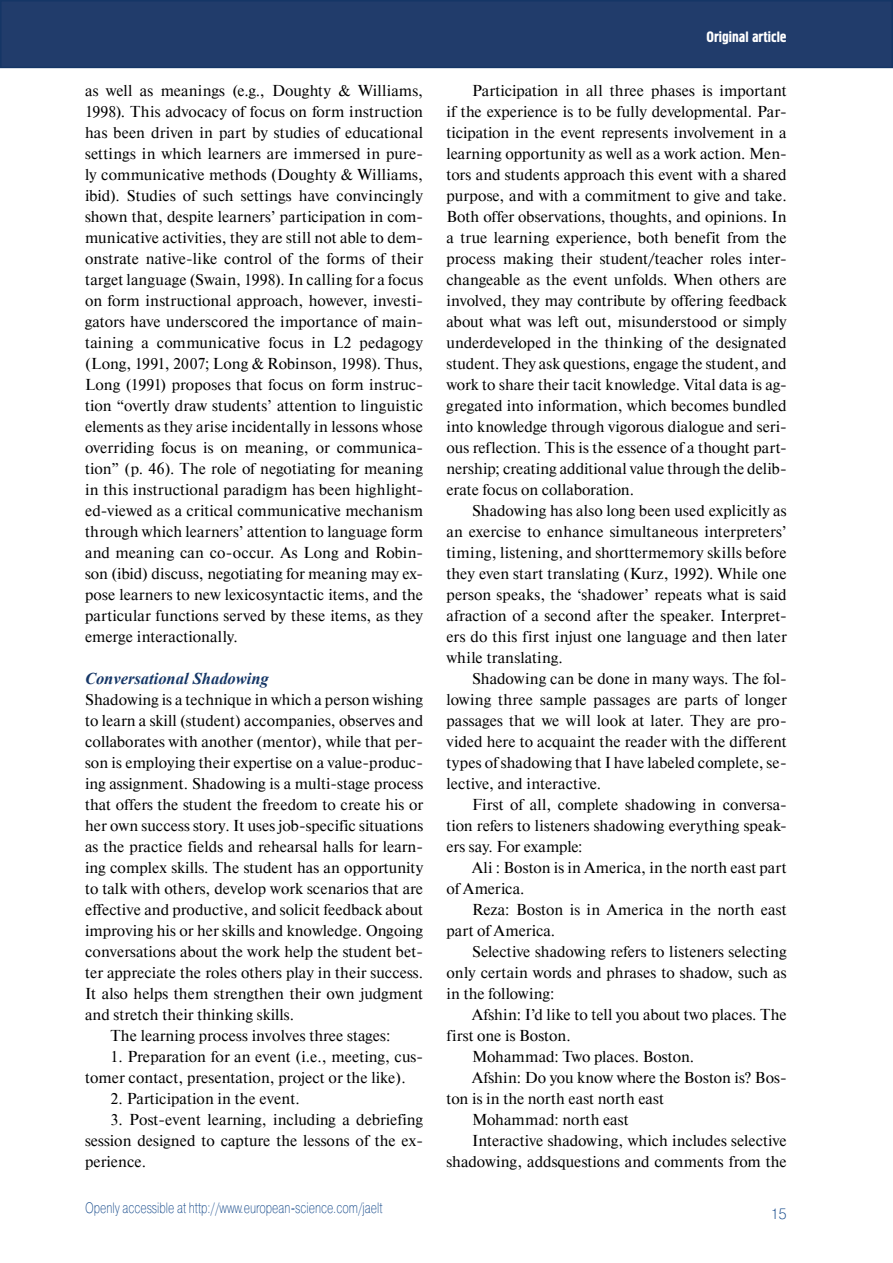
<style>
.page{position:relative;width:893px;height:1263px;background:#fff}
.page>*{position:absolute;margin:0;border:0;box-sizing:border-box;transform-origin:0 0}
.t1{font:italic 700 16.5px "Times New Roman";color:#153666}
.t2{font:15.75px/21px "Newton C";letter-spacing:.005em;color:#000;text-align:justify}
.t3{font:15px "Pragmatica Light C";color:#124789;scale:.75 1}
.t4{font:15px "Hermes C";color:#fff}
.t5{font:15px "Pragmatica Light C";color:#124789}
</style>
<div class="page">
<div style="left:1px;top:1px;width:891px;height:66px;background:#213c6b"></div>
<div style="left:0;top:0;width:893px;height:68px;border:2px solid #153666"></div>
<p class="t2" style="left:85px;top:80px;width:340px">as well as meanings (e.g., Doughty &amp; Williams, 1998). This advocacy of focus on form instruction has been driven in part by studies of educational settings in which learners are immersed in pure&shy;ly communicative methods (Doughty &amp; Williams, ibid). Studies of such settings have convincingly shown that, despite learners’ participation in com&shy;municative activities, they are still not able to dem&shy;onstrate native-like control of the forms of their target language (Swain, 1998). In calling for a focus on form instructional approach, however, investi&shy;gators have underscored the importance of main&shy;taining a communicative focus in L2 pedagogy (Long, 1991, 2007; Long &amp; Robinson, 1998). Thus, Long (1991) proposes that focus on form instruc&shy;tion “overtly draw students’ attention to linguistic elements as they arise incidentally in lessons whose overriding focus is on meaning, or communica&shy;tion” (p. 46). The role of negotiating for meaning in this instructional paradigm has been highlight&shy;ed-viewed as a critical communicative mechanism through which learners’ attention to language form and meaning can co-occur. As Long and Robin&shy;son (ibid) discuss, negotiating for meaning may ex&shy;pose learners to new lexicosyntactic items, and the particular functions served by these items, as they emerge interactionally.</p>
<p class="t1" style="left:85px;top:667px;width:185px">Conversational Shadowing</p>
<p class="t2" style="left:85px;top:689px;width:340px">Shadowing is a technique in which a person wishing</p>
<p class="t2" style="left:85px;top:710px;width:339px">to learn a skill (student) accompanies, observes and</p>
<p class="t2" style="left:85px;top:731px;width:340px">collaborates with another (mentor), while that per-</p>
<p class="t2" style="left:85px;top:752px;width:339px">son is employing their expertise on a value-produc-</p>
<p class="t2" style="left:85px;top:773px;width:340px">ing assignment. Shadowing is a multi-stage process</p>
<p class="t2" style="left:85px;top:794px;width:340px">that offers the student the freedom to create his or</p>
<p class="t2" style="left:85px;top:815px;width:340px">her own success story. It uses job-specific situations</p>
<p class="t2" style="left:85px;top:836px;width:340px">as the practice fields and rehearsal halls for learn-</p>
<p class="t2" style="left:85px;top:857px;width:340px">ing complex skills. The student has an opportunity</p>
<p class="t2" style="left:85px;top:878px;width:339px">to talk with others, develop work scenarios that are</p>
<p class="t2" style="left:85px;top:899px;width:340px">effective and productive, and solicit feedback about</p>
<p class="t2" style="left:85px;top:920px;width:340px">improving his or her skills and knowledge. Ongoing</p>
<p class="t2" style="left:85px;top:941px;width:339px">conversations about the work help the student bet-</p>
<p class="t2" style="left:85px;top:962px;width:340px">ter appreciate the roles others play in their success.</p>
<p class="t2" style="left:85px;top:983px;width:340px">It also helps them strengthen their own judgment</p>
<p class="t2" style="left:85px;top:1004px;width:210px">and stretch their thinking skills.</p>
<p class="t2" style="left:111px;top:1025px;width:281px">The learning process involves three stages:</p>
<p class="t2" style="left:85px;top:1046px;width:340px;text-indent:26px">1. Preparation for an event (i.e., meeting, cus&shy;tomer contact, presentation, project or the like).</p>
<p class="t2" style="left:111px;top:1088px;width:191px">2. Participation in the event.</p>
<p class="t2" style="left:85px;top:1109px;width:340px;text-indent:26px">3. Post-event learning, including a debriefing session designed to capture the lessons of the ex&shy;perience.</p>
<p class="t3" style="left:85px;top:1199px;width:398px">Openly accessible at http://www.european-science.com/jaelt</p>
<p class="t4" style="left:706px;top:29px;width:82px">Original article</p>
<p class="t2" style="left:446px;top:80px;width:342px;text-indent:26px">Participation in all three phases is important if the experience is to be fully developmental. Par&shy;ticipation in the event represents involvement in a learning opportunity as well as a work action. Men&shy;tors and students approach this event with a shared purpose, and with a commitment to give and take.<br>Both offer observations, thoughts, and opinions. In a true learning experience, both benefit from the process making their student/teacher roles inter&shy;changeable as the event unfolds. When others are involved, they may contribute by offering feedback about what was left out, misunderstood or simply underdeveloped in the thinking of the designated student. They ask questions, engage the student, and work to share their tacit knowledge. Vital data is ag&shy;gregated into information, which becomes bundled into knowledge through vigorous dialogue and seri&shy;ous reflection. This is the essence of a thought part&shy;nership; creating additional value through the delib&shy;erate focus on collaboration.</p>
<p class="t2" style="left:446px;top:500px;width:342px;text-indent:26px">Shadowing has also long been used explicitly as an exercise to enhance simultaneous interpreters’ timing, listening, and shorttermemory skills before they even start translating (Kurz, 1992). While one person speaks, the ‘shadower’ repeats what is said afraction of a second after the speaker. Interpret&shy;ers do this first injust one language and then later while translating.</p>
<p class="t2" style="left:446px;top:668px;width:342px;text-indent:25px">Shadowing can be done in many ways. The fol&shy;lowing three sample passages are parts of longer passages that we will look at later. They are pro&shy;vided here to acquaint the reader with the different types of shadowing that I have labeled complete, se&shy;lective, and interactive.</p>
<p class="t2" style="left:446px;top:794px;width:342px;text-indent:26px">First of all, complete shadowing in conversa&shy;tion refers to listeners shadowing everything speak&shy;ers say. For example:</p>
<p class="t2" style="left:446px;top:857px;width:342px;text-indent:26px">Ali : Boston is in America, in the north east part of America.</p>
<p class="t2" style="left:446px;top:899px;width:342px;text-indent:26px">Reza: Boston is in America in the north east part of America.</p>
<p class="t2" style="left:446px;top:941px;width:342px;text-indent:26px">Selective shadowing refers to listeners selecting only certain words and phrases to shadow, such as in the following:</p>
<p class="t2" style="left:472px;top:1004px;width:316px">Afshin: I’d like to tell you about two places. The</p>
<p class="t2" style="left:446px;top:1025px;width:126px">first one is Boston.</p>
<p class="t2" style="left:472px;top:1046px;width:224px">Mohammad: Two places. Boston.</p>
<p class="t2" style="left:472px;top:1067px;width:316px">Afshin: Do you know where the Boston is? Bos-</p>
<p class="t2" style="left:446px;top:1088px;width:219px">ton is in the north east north east</p>
<p class="t2" style="left:472px;top:1109px;width:158px">Mohammad: north east</p>
<p class="t2" style="left:472px;top:1130px;width:316px">Interactive shadowing, which includes selective</p>
<p class="t2" style="left:446px;top:1151px;width:342px">shadowing, addsquestions and comments from the</p>
<p class="t5" style="left:770px;top:1205px;width:18px">15</p>
</div>
